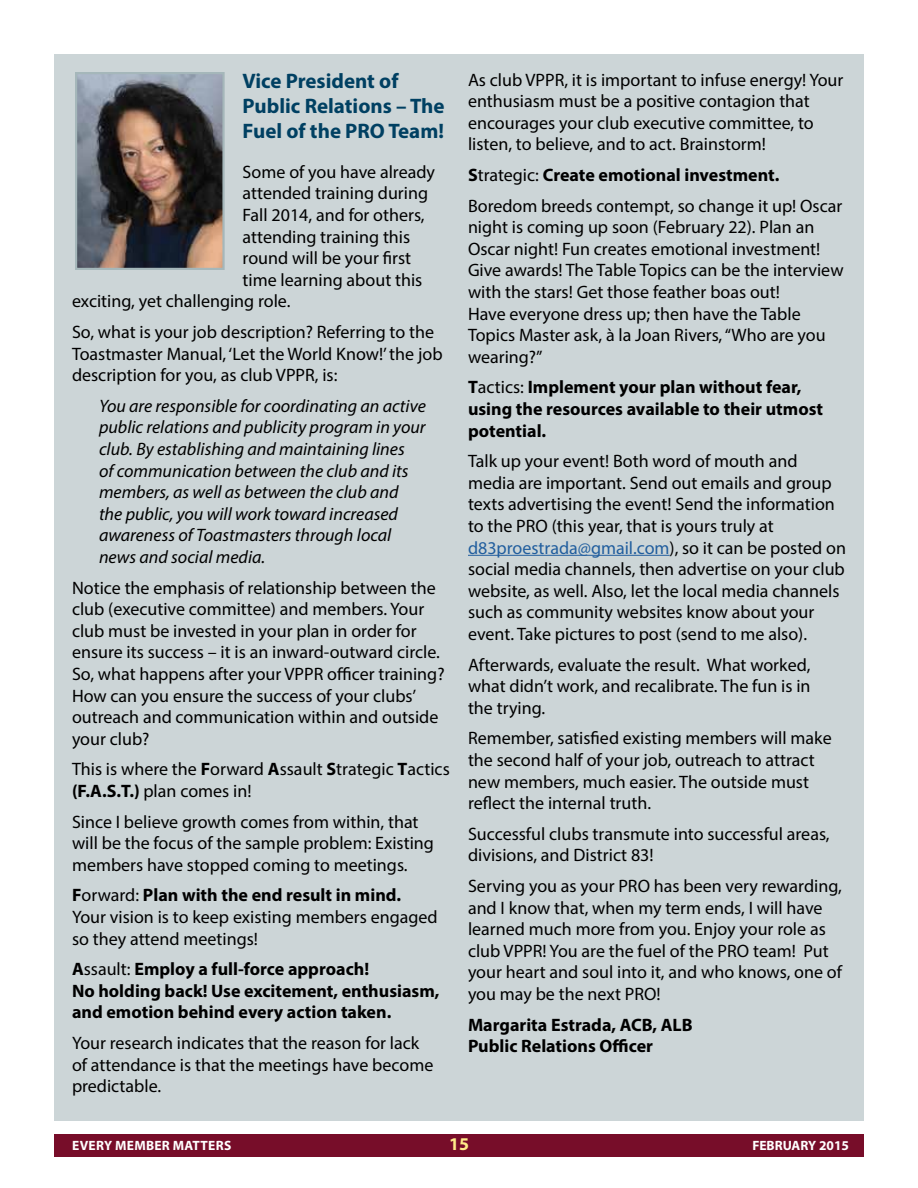
<style>
.page{position:relative;width:918px;height:1188px;background:#fff}
.page>*{position:absolute;margin:0;border:0;box-sizing:border-box;transform-origin:0 0}
.t1{font:700 21px/25.2px "Myriad Pro";color:#004062}
.t2{font:18px/21.6px "Myriad Pro";color:#000}
.t3{font:italic 18px/21.6px "Myriad Pro";color:#000}
.t4{font:700 18px/21.6px "Myriad Pro";color:#000}
.t5{font:700 18px "Myriad Pro";color:#ffeb88}
.t6{font:700 13.5px "Myriad Pro";letter-spacing:.015em;color:#fff}
.s1{font-weight:700}
.s2{font-weight:400}
.s3{color:#215e9e}
</style>
<div class="page">
<div style="left:54px;top:1134px;width:810px;height:23px;background:#770d29"></div>
<div style="left:54px;top:54px;width:810px;height:1066px;background:#ccd5d7"></div>
<hr style="left:468px;top:555px;width:202px;height:1px;background:#215e9e">
<img style="left:78px;top:75px;width:144px;height:192px">
<div style="left:75px;top:72px;width:150px;height:198px;border:2px solid #a5b7ba"></div>
<p class="t1" style="left:243px;top:67px;width:204px">Vice President of<br>Public Relations – The<br>Fuel of the PRO Team!</p>
<p class="t2" style="left:243px;top:161px;width:194px">Some of you have already</p>
<p class="t2" style="left:243px;top:182px;width:187px">attended training during</p>
<p class="t2" style="left:243px;top:204px;width:184px">Fall 2014, and for others,</p>
<p class="t2" style="left:243px;top:225px;width:169px">attending training this</p>
<p class="t2" style="left:243px;top:247px;width:170px">round will be your first</p>
<p class="t2" style="left:243px;top:269px;width:181px">time learning about this</p>
<p class="t2" style="left:72px;top:290px;width:220px">exciting, yet challenging role.</p>
<p class="t2" style="left:72px;top:321px;width:372px">So, what is your job description? Referring to the<br>Toastmaster Manual, ‘Let the World Know!’ the job description for you, as club VPPR, is:</p>
<p class="t3" style="left:99px;top:395px;width:328px">You are responsible for coordinating an active public relations and publicity program in your club. By establishing and maintaining lines<br>of communication between the club and its members, as well as between the club and the public, you will work toward increased awareness of Toastmasters through local news and social media.</p>
<p class="t2" style="left:72px;top:576px;width:374px">Notice the emphasis of relationship between the club (executive committee) and members. Your club must be invested in your plan in order for ensure its success – it is an inward-outward circle.<br>So, what happens after your VPPR officer training?<br>How can you ensure the success of your clubs’ outreach and communication within and outside your club?</p>
<p class="t2" style="left:72px;top:758px;width:379px">This is where the <span class="s1">F</span>orward <span class="s1">A</span>ssault <span class="s1">S</span>trategic <span class="s1">T</span>actics <span class="s1">(F.A.S.T.)</span> plan comes in!</p>
<p class="t2" style="left:72px;top:810px;width:363px">Since I believe growth comes from within, that will be the focus of the sample problem: Existing members have stopped coming to meetings.</p>
<p class="t2" style="left:72px;top:884px;width:367px"><span class="s1">F</span>orward: <span class="s1">Plan with the end result in mind.<br></span>Your vision is to keep existing members engaged so they attend meetings!</p>
<p class="t4" style="left:72px;top:958px;width:369px">A<span class="s2">ssault:</span> Employ a full-force approach!<br>No holding back! Use excitement, enthusiasm, and emotion behind every action taken.</p>
<p class="t2" style="left:72px;top:1032px;width:363px">Your research indicates that the reason for lack of attendance is that the meetings have become predictable.</p>
<p class="t2" style="left:468px;top:68px;width:377px">As club VPPR, it is important to infuse energy! Your enthusiasm must be a positive contagion that encourages your club executive committee, to listen, to believe, and to act. Brainstorm!</p>
<p class="t2" style="left:468px;top:159px;width:376px;line-height:30.6px"><span class="s1">S</span>trategic: <span class="s1">Create emotional investment.<br></span>Boredom breeds contempt, so change it up! Oscar</p>
<p class="t2" style="left:468px;top:216px;width:377px">night is coming up soon (February 22). Plan an Oscar night! Fun creates emotional investment!<br>Give awards! The Table Topics can be the interview with the stars! Get those feather boas out!<br>Have everyone dress up; then have the Table Topics Master ask, à la Joan Rivers, “Who are you wearing?”</p>
<p class="t4" style="left:468px;top:376px;width:357px">T<span class="s2">actics:</span> Implement your plan without fear, using the resources available to their utmost potential.</p>
<p class="t2" style="left:468px;top:450px;width:380px">Talk up your event! Both word of mouth and media are important. Send out emails and group texts advertising the event! Send the information to the PRO (this year, that is yours truly at <span class="s3">d83proestrada@gmail.com</span>), so it can be posted on social media channels, then advertise on your club website, as well. Also, let the local media channels such as community websites know about your event. Take pictures to post (send to me also).</p>
<p class="t2" style="left:468px;top:653px;width:344px;text-align:justify">Afterwards, evaluate the result. What worked, what didn’t work, and recalibrate. The fun is in the trying.</p>
<p class="t2" style="left:468px;top:727px;width:365px">Remember, satisfied existing members will make the second half of your job, outreach to attract new members, much easier. The outside must reflect the internal truth.</p>
<p class="t2" style="left:468px;top:823px;width:363px">Successful clubs transmute into successful areas, divisions, and District 83!</p>
<p class="t2" style="left:468px;top:875px;width:376px">Serving you as your PRO has been very rewarding, and I know that, when my term ends, I will have learned much more from you. Enjoy your role as club VPPR! You are the fuel of the PRO team! Put your heart and soul into it, and who knows, one of you may be the next PRO!</p>
<p class="t4" style="left:468px;top:1013px;width:226px">Margarita Estrada, ACB, ALB<br>Public Relations Officer</p>
<p class="t6" style="left:72px;top:1136px;width:161px">EVERY MEMBER MATTERS</p>
<p class="t5" style="left:449px;top:1132px;width:21px">15</p>
<p class="t6" style="left:752px;top:1136px;width:98px">FEBRUARY 2015</p>
</div>
